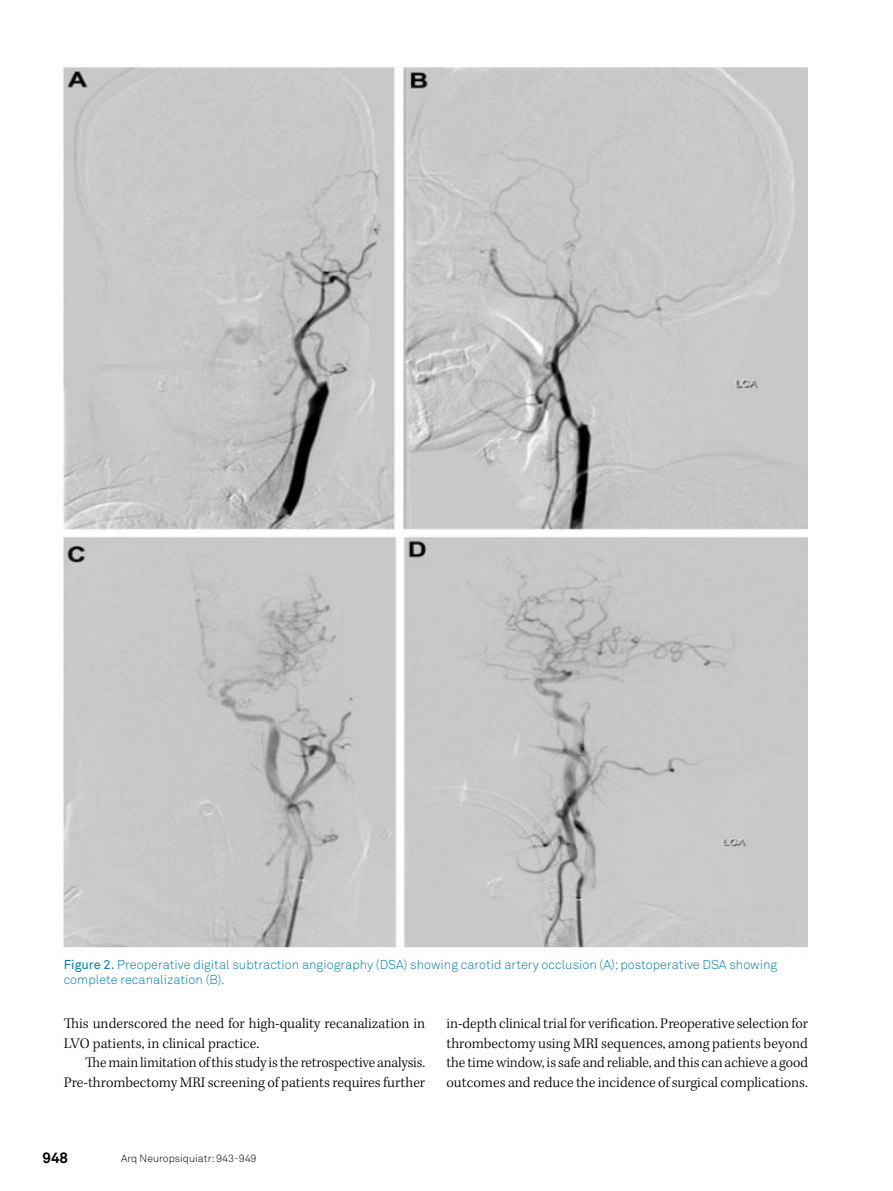
<style>
.page{position:relative;width:893px;height:1191px;background:#fff}
.page>*{position:absolute;margin:0;border:0;box-sizing:border-box;transform-origin:0 0}
.t1{font:300 15px/19.5px "Kepler Std";color:#000}
.t2{font:700 15px "Akkurat Pro";color:#000}
.t3{font:12.75px/15.3px "Akkurat Light Pro";color:#007dac}
.t4{font:10.5px "Akkurat Light Pro";color:#000}
.s1{font-family:"Akkurat Pro"}
</style>
<div class="page">
<img style="left:63px;top:67px;width:745px;height:881px">
<p class="t3" style="left:64px;top:957px;width:715px"><span class="s1">Figure 2.</span> Preoperative digital subtraction angiography (DSA) showing carotid artery occlusion (A); postoperative DSA showing complete recanalization (B).</p>
<p class="t1" style="left:64px;top:1014px;width:363px">This underscored the need for high-quality recanalization in<br>LVO patients, in clinical practice.</p>
<p class="t1" style="left:64px;top:1053px;width:363px;text-align:right">The main limitation of this study is the retrospective analysis.<br>Pre-thrombectomy MRI screening of patients requires further</p>
<p class="t1" style="left:446px;top:1014px;width:363px;text-align:justify">in-depth clinical trial for verification. Preoperative selection for thrombectomy using MRI sequences, among patients beyond the time window, is safe and reliable, and this can achieve a good outcomes and reduce the incidence of surgical complications.</p>
<p class="t2" style="left:43px;top:1148px;width:27px">948</p>
<p class="t4" style="left:121px;top:1151px;width:137px">Arq Neuropsiquiatr: 943-949</p>
</div>
